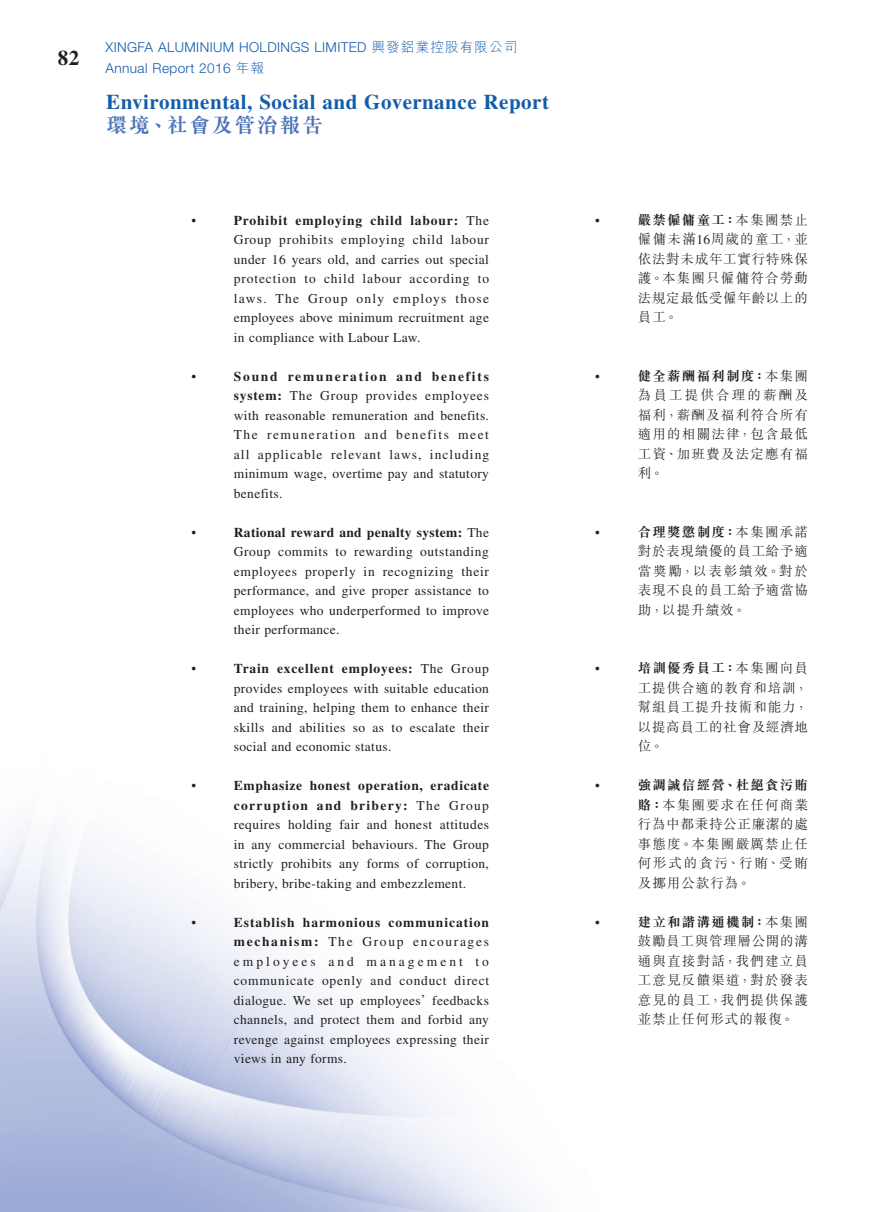
<style>
.page{position:relative;width:893px;height:1212px;background:#fff}
.page>*{position:absolute;margin:0;border:0;box-sizing:border-box;transform-origin:0 0}
.t1{font:700 21px "Times LT Std";letter-spacing:.025em;color:#135cab}
.t2{font:700 21px "M Sung HK";letter-spacing:.075em;color:#4c73b9}
.t3{font:700 21px "Times LT Std";color:#231f20}
.t4{font:300 13.65px/21px "Helvetica Neue LT Std";letter-spacing:.03em;color:#135cab}
.Body_Text{font:13.5px/19.5px "Times LT Std";letter-spacing:.025em;color:#231f20;text-align:justify}
.C_Body_Text{font:300 13.5px/19.5px "M Sung HK";letter-spacing:.08em;color:#231f20;text-align:justify}
.C_Body_Text-2{font:13.5px "Times LT Std";color:#231f20}
.s1{font-family:"M Hei HK"}
.s2{font-weight:700}
.s3{font-family:"Times LT Std";font-weight:400}
</style>
<div class="page">
<img style="left:0;top:823px;width:530px;height:389px">
<h1 class="t3" style="left:58px;top:46px;width:23px">82</h1>
<p class="t4" style="left:105px;top:36px;width:414px">XINGFA ALUMINIUM HOLDINGS LIMITED <span class="s1">興發鋁業控股有限公司<br></span>Annual Report 2016 <span class="s1">年報</span></p>
<h1 class="t1" style="left:106px;top:89px;width:444px">Environmental, Social and Governance Report</h1>
<h1 class="t2" style="left:106px;top:115px;width:218px">環境、社會及管治報告</h1>
<p class="Body_Text" style="left:191px;top:210px;width:6px">•</p>
<p class="Body_Text" style="left:234px;top:210px;width:257px"><span class="s2">Prohibit employing child labour:</span> The Group prohibits employing child labour under 16 years old, and carries out special protection to child labour according to laws. The Group only employs those employees above minimum recruitment age in compliance with Labour Law.</p>
<p class="Body_Text" style="left:191px;top:366px;width:6px">•</p>
<p class="Body_Text" style="left:234px;top:366px;width:257px"><span class="s2">Sound remuneration and benefits system:</span> The Group provides employees with reasonable remuneration and benefits.<br>The remuneration and benefits meet all applicable relevant laws, including minimum wage, overtime pay and statutory benefits.</p>
<p class="Body_Text" style="left:191px;top:522px;width:6px">•</p>
<p class="Body_Text" style="left:234px;top:522px;width:257px"><span class="s2">Rational reward and penalty system:</span> The Group commits to rewarding outstanding employees properly in recognizing their performance, and give proper assistance to employees who underperformed to improve their performance.</p>
<p class="Body_Text" style="left:191px;top:659px;width:6px">•</p>
<p class="Body_Text" style="left:234px;top:659px;width:257px"><span class="s2">Train excellent employees:</span> The Group provides employees with suitable education and training, helping them to enhance their skills and abilities so as to escalate their social and economic status.</p>
<p class="Body_Text" style="left:191px;top:776px;width:6px">•</p>
<p class="Body_Text" style="left:234px;top:776px;width:257px"><span class="s2">Emphasize honest operation, eradicate corruption and bribery:</span> The Group requires holding fair and honest attitudes in any commercial behaviours. The Group strictly prohibits any forms of corruption, bribery, bribe-taking and embezzlement.</p>
<p class="Body_Text" style="left:191px;top:912px;width:6px">•</p>
<p class="Body_Text" style="left:234px;top:912px;width:257px"><span class="s2">Establish harmonious communication mechanism:</span> The Group encourages employees and management to communicate openly and conduct direct dialogue. We set up employees’ feedbacks channels, and protect them and forbid any revenge against employees expressing their views in any forms.</p>
<p class="C_Body_Text-2" style="left:595px;top:213px;width:6px">•</p>
<p class="C_Body_Text" style="left:638px;top:209px;width:172px"><span class="s2">嚴禁僱傭童工：</span>本集團禁止僱傭未滿<span class="s3">16</span>周歲的童工，並依法對未成年工實行特殊保護。本集團只僱傭符合勞動法規定最低受僱年齡以上的員工。</p>
<p class="C_Body_Text-2" style="left:595px;top:369px;width:6px">•</p>
<p class="C_Body_Text" style="left:638px;top:365px;width:172px"><span class="s2">健全薪酬福利制度：</span>本集團為員工提供合理的薪酬及福利，薪酬及福利符合所有適用的相關法律，包含最低工資、加班費及法定應有福利。</p>
<p class="C_Body_Text-2" style="left:595px;top:525px;width:6px">•</p>
<p class="C_Body_Text" style="left:638px;top:521px;width:172px"><span class="s2">合理獎懲制度：</span>本集團承諾對於表現績優的員工給予適當獎勵，以表彰績效。對於表現不良的員工給予適當協助，以提升績效。</p>
<p class="C_Body_Text-2" style="left:595px;top:661px;width:6px">•</p>
<p class="C_Body_Text" style="left:638px;top:658px;width:172px"><span class="s2">培訓優秀員工：</span>本集團向員工提供合適的教育和培訓，幫組員工提升技術和能力，以提高員工的社會及經濟地位。</p>
<p class="C_Body_Text-2" style="left:595px;top:778px;width:6px">•</p>
<p class="C_Body_Text" style="left:638px;top:775px;width:172px"><span class="s2">強調誠信經營、杜絕貪污賄賂：</span>本集團要求在任何商業行為中都秉持公正廉潔的處事態度。本集團嚴厲禁止任何形式的貪污、行賄、受賄及挪用公款行為。</p>
<p class="C_Body_Text-2" style="left:595px;top:915px;width:6px">•</p>
<p class="C_Body_Text" style="left:638px;top:911px;width:172px"><span class="s2">建立和諧溝通機制：</span>本集團鼓勵員工與管理層公開的溝通與直接對話，我們建立員工意見反饋渠道，對於發表意見的員工，我們提供保護並禁止任何形式的報復。</p>
</div>
